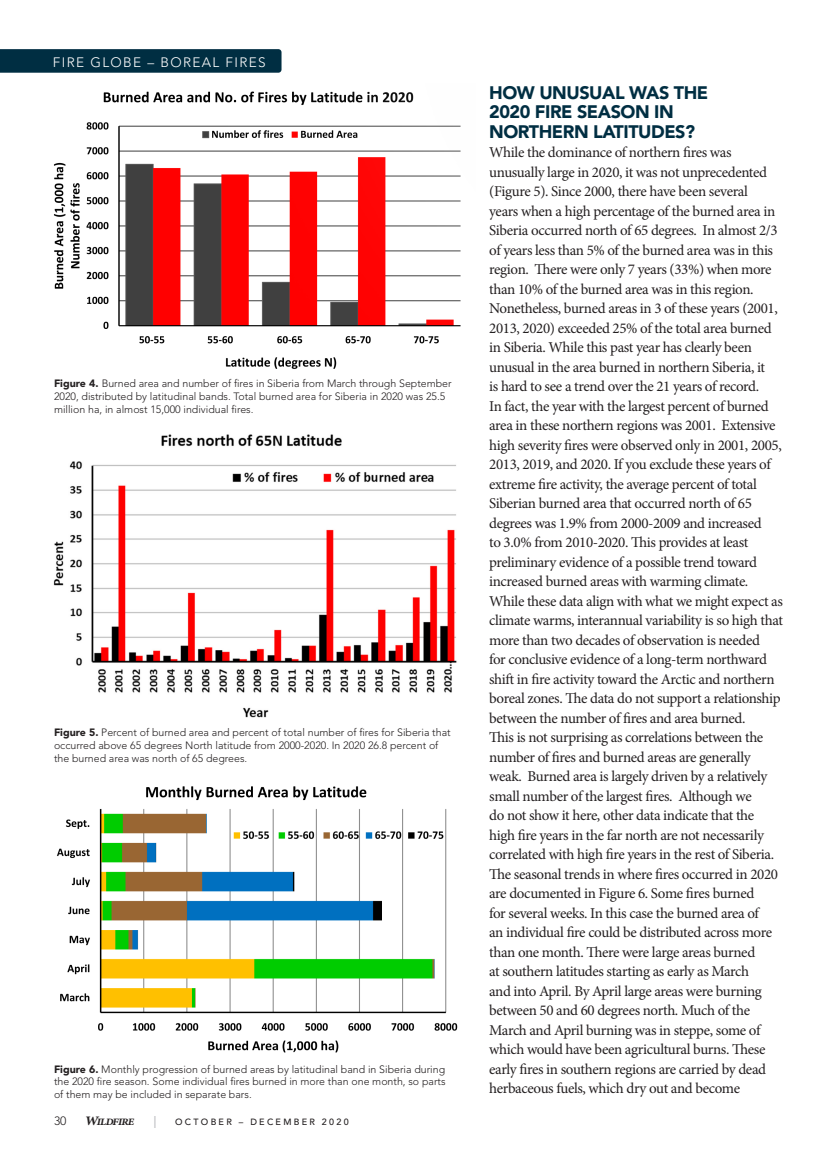
<style>
.page{position:relative;width:837px;height:1161px;background:#fff}
.page>*{position:absolute;margin:0;border:0;box-sizing:border-box;transform-origin:0 0}
.t1{font:900 18px "Avenir";letter-spacing:-.025em;color:#002e42}
.t2{font:15px/19.5px "Minion Pro";letter-spacing:-.025em;color:#231f20}
.t3{font:300 13.65px "Avenir";letter-spacing:.1em;color:#fff}
.t4{font:italic 600 13.5px "Minion Pro";letter-spacing:-.07em;color:#231f20}
.t5{font:italic 12px "Minion Pro";color:#a8a9ad}
.t6{font:300 10.65px/12.8px "Avenir";color:#231f20}
.t7{font:500 9px "Avenir";letter-spacing:.25em;color:#231f20}
.s1{font-weight:900}
.s2{font-family:"Avenir";font-weight:300;font-style:normal;font-size:12px}
.s3{font-size:18px}
</style>
<div class="page">
<img style="left:53px;top:91px;width:408px;height:278px">
<img style="left:53px;top:434px;width:404px;height:284px">
<img style="left:57px;top:786px;width:401px;height:267px">
<svg style="left:0;top:49px;width:282px;height:24px;background:#053245"></svg>
<p class="t3" style="left:53px;top:54px;width:214px">FIRE GLOBE – BOREAL FIRES</p>
<p class="t6" style="left:54px;top:377px;width:399px"><span class="s1">Figure 4.</span> Burned area and number of fires in Siberia from March through September<br>2020, distributed by latitudinal bands. Total burned area for Siberia in 2020 was 25.5 million ha, in almost 15,000 individual fires.</p>
<p class="t6" style="left:54px;top:726px;width:398px"><span class="s1">Figure 5.</span> Percent of burned area and percent of total number of fires for Siberia that occurred above 65 degrees North latitude from 2000-2020. In 2020 26.8 percent of the burned area was north of 65 degrees.</p>
<p class="t6" style="left:54px;top:1063px;width:393px;text-align:justify"><span class="s1">Figure 6.</span> Monthly progression of burned areas by latitudinal band in Siberia during the 2020 fire season. Some individual fires burned in more than one month, so parts of them may be included in separate bars.</p>
<p class="t4" style="left:54px;top:1111px;width:82px"><span class="s2">30</span> <span class="s3">w</span>ildfire</p>
<p class="t5" style="left:153px;top:1113px;width:4px">|</p>
<p class="t7" style="left:175px;top:1117px;width:175px">OCTOBER – DECEMBER 2020</p>
<p class="t1" style="left:489px;top:82px;width:221px">HOW UNUSUAL WAS THE</p>
<p class="t1" style="left:489px;top:101px;width:186px">2020 FIRE SEASON IN</p>
<p class="t1" style="left:489px;top:121px;width:207px">NORTHERN LATITUDES?</p>
<p class="t2" style="left:489px;top:143px;width:295px">While the dominance of northern fires was unusually large in 2020, it was not unprecedented (Figure 5). Since 2000, there have been several<br>years when a high percentage of the burned area in Siberia occurred north of 65 degrees. In almost 2/3 of years less than 5% of the burned area was in this region. There were only 7 years (33%) when more than 10% of the burned area was in this region.<br>Nonetheless, burned areas in 3 of these years (2001, 2013, 2020) exceeded 25% of the total area burned in Siberia. While this past year has clearly been unusual in the area burned in northern Siberia, it<br>is hard to see a trend over the 21 years of record.<br>In fact, the year with the largest percent of burned area in these northern regions was 2001. Extensive high severity fires were observed only in 2001, 2005, 2013, 2019, and 2020. If you exclude these years of extreme fire activity, the average percent of total Siberian burned area that occurred north of 65 degrees was 1.9% from 2000-2009 and increased<br>to 3.0% from 2010-2020. This provides at least preliminary evidence of a possible trend toward increased burned areas with warming climate.<br>While these data align with what we might expect as climate warms, interannual variability is so high that more than two decades of observation is needed<br>for conclusive evidence of a long-term northward shift in fire activity toward the Arctic and northern boreal zones. The data do not support a relationship between the number of fires and area burned.<br>This is not surprising as correlations between the number of fires and burned areas are generally weak. Burned area is largely driven by a relatively small number of the largest fires. Although we<br>do not show it here, other data indicate that the high fire years in the far north are not necessarily correlated with high fire years in the rest of Siberia.</p>
<p class="t2" style="left:489px;top:864px;width:290px">The seasonal trends in where fires occurred in 2020 are documented in Figure 6. Some fires burned<br>for several weeks. In this case the burned area of<br>an individual fire could be distributed across more than one month. There were large areas burned<br>at southern latitudes starting as early as March<br>and into April. By April large areas were burning between 50 and 60 degrees north. Much of the March and April burning was in steppe, some of which would have been agricultural burns. These early fires in southern regions are carried by dead herbaceous fuels, which dry out and become</p>
</div>
